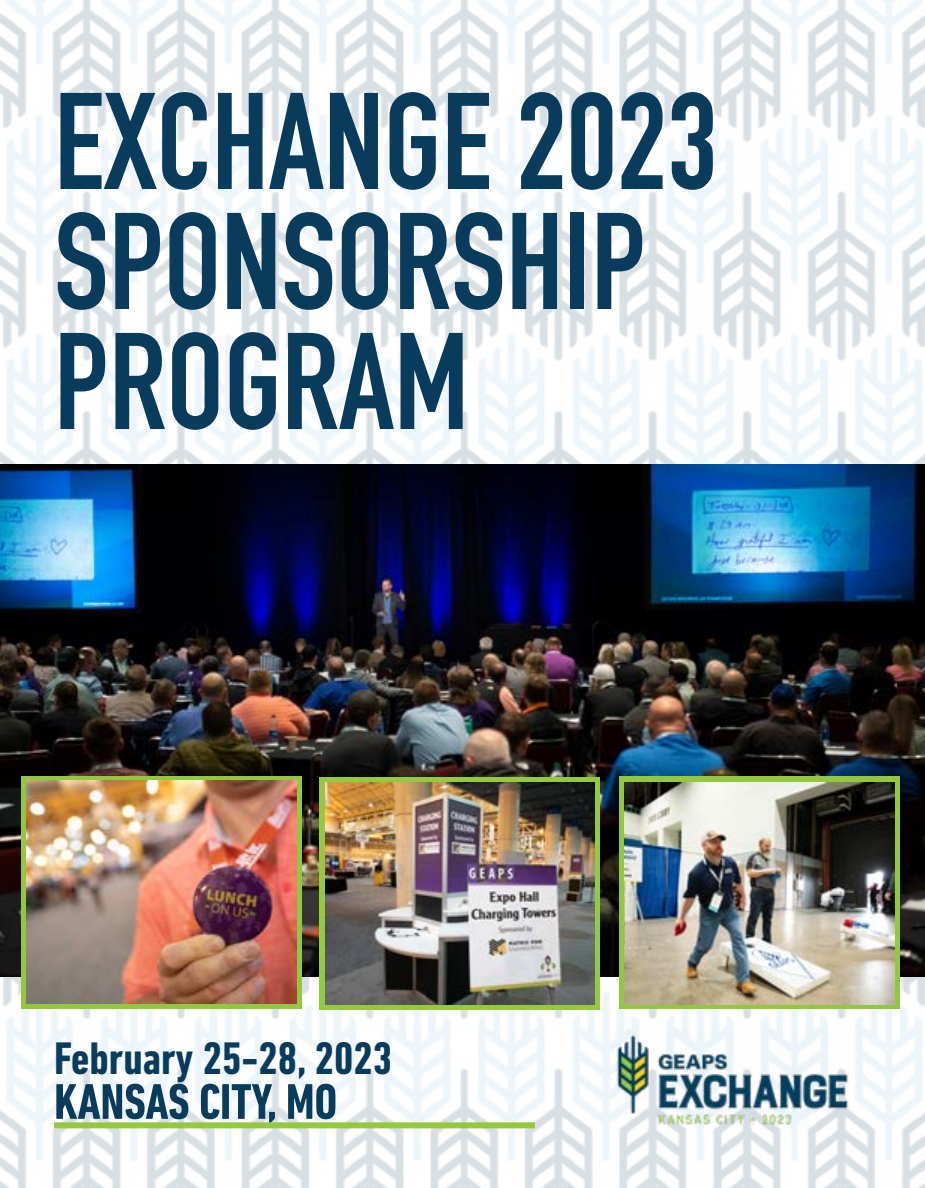
<style>
.page{position:relative;width:925px;height:1188px;background:#fff}
.page>*{position:absolute;margin:0;border:0;box-sizing:border-box;transform-origin:0 0}
.t1{font:700 135px/120px "DIN Condensed";color:#093b5c}
.t2{font:700 condensed 51px "DIN Next LT Pro";letter-spacing:-.005em;color:#093b5c}
.t3{font:700 condensed 46.5px "DIN Next LT Pro";color:#093b5c}
</style>
<div class="page">
<img style="left:0;top:0;width:925px;height:1188px">
<div style="left:54px;top:1122px;width:481px;height:6px;background:#93c840"></div>
<img style="left:0;top:464px;width:925px;height:513px">
<svg style="left:21px;top:777px;width:281px;height:232px;background:#98ba45"></svg>
<img style="left:27px;top:781px;width:269px;height:222px">
<div style="left:319px;top:777px;width:281px;height:232px;background:#94c940"></div>
<img style="left:325px;top:782px;width:269px;height:223px">
<div style="left:619px;top:777px;width:281px;height:232px;background:#92c73f"></div>
<img style="left:625px;top:782px;width:269px;height:223px">
<img style="left:611px;top:1029px;width:242px;height:101px">
<p class="t1" style="left:54px;top:81px;width:665px">EXCHANGE 2023<br>SPONSORSHIP<br>PROGRAM</p>
<p class="t3" style="left:54px;top:1032px;width:340px">February 25-28, 2023</p>
<p class="t2" style="left:54px;top:1073px;width:285px">KANSAS CITY, MO</p>
</div>
